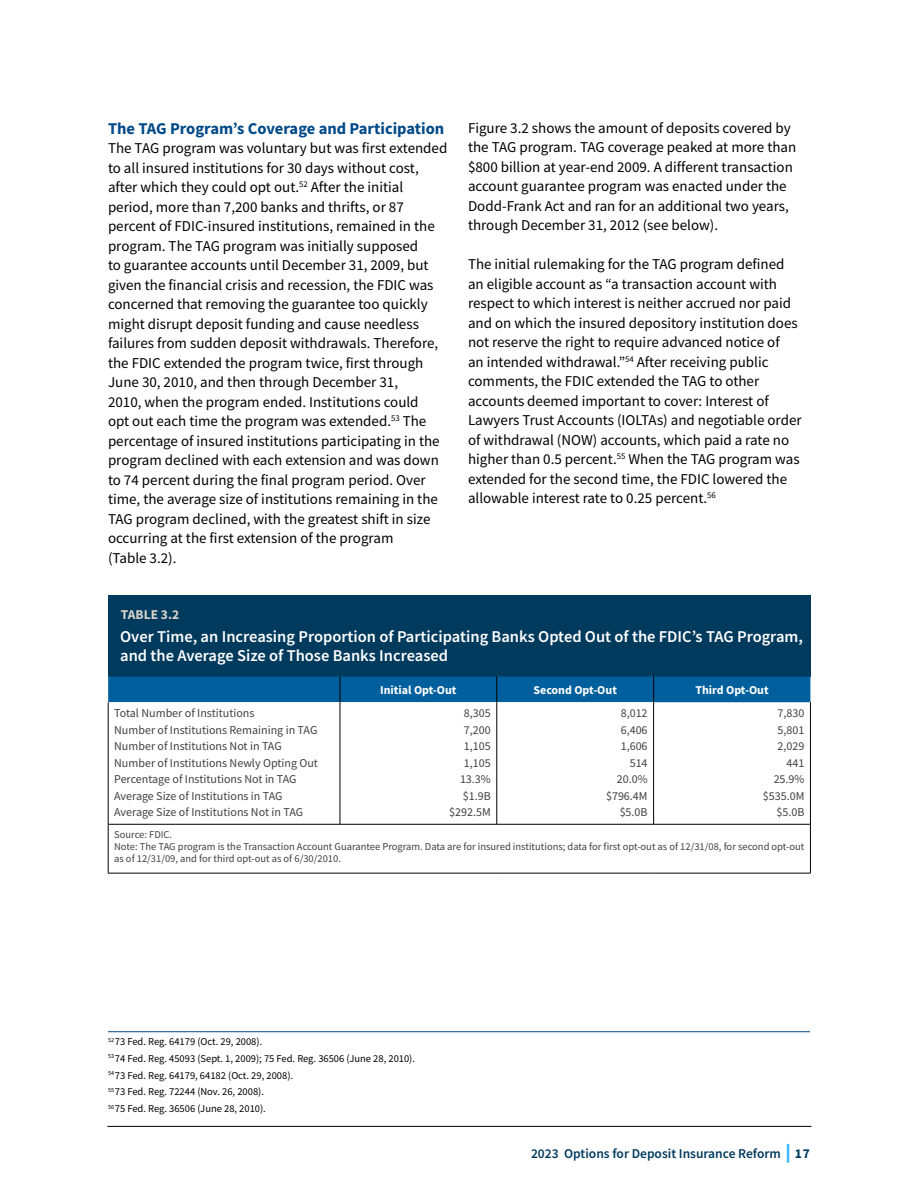
<style>
.page{position:relative;width:918px;height:1188px;background:#fff}
.page>*{position:absolute;margin:0;border:0;box-sizing:border-box;transform-origin:0 0}
.t1{font:600 16.5px/19.5px "Source Sans Pro";color:#fff}
.t2{font:700 16.5px "Source Sans Pro";color:#004988}
.t3{font:15px/19.5px "Source Sans Pro";color:#000}
.t4{font:600 13.5px "Source Sans Pro";color:#003a5d}
.t5{font:700 13.5px "Source Sans Pro";color:#d6d2cc}
.t6{font:12px "Source Sans Pro";color:#414042}
.t7{font:700 12px "Source Sans Pro";color:#fff}
.t8{font:10.5px/12px "Source Sans Pro";color:#414042}
.t9{font:10.5px/16.8px "Source Sans Pro";color:#000}
.s1{font-weight:900;font-size:17.7px;color:#38b6ff}
.s2{font-weight:700}
</style>
<div class="page">
<hr style="left:107px;top:1126px;width:704px;height:1px;background:#000">
<hr style="left:108px;top:1031px;width:702px;height:1px;background:#004988">
<div style="left:108px;top:595px;width:702px;height:82px;background:#003a5d"></div>
<svg style="left:109px;top:702px;width:701px;height:171px"></svg>
<div style="left:108px;top:677px;width:702px;height:25px;background:#005f9c"></div>
<hr style="left:108px;top:824px;width:1px;height:49px;background:#000">
<hr style="left:810px;top:824px;width:1px;height:49px;background:#000">
<hr style="left:108px;top:873px;width:232px;height:1px;background:#000">
<hr style="left:340px;top:873px;width:157px;height:1px;background:#000">
<hr style="left:497px;top:873px;width:157px;height:1px;background:#000">
<hr style="left:654px;top:873px;width:157px;height:1px;background:#000">
<hr style="left:108px;top:702px;width:1px;height:122px;background:#000">
<hr style="left:340px;top:702px;width:1px;height:122px;background:#000">
<hr style="left:497px;top:702px;width:1px;height:122px;background:#000">
<hr style="left:653px;top:702px;width:1px;height:122px;background:#000">
<hr style="left:810px;top:702px;width:1px;height:122px;background:#000">
<hr style="left:108px;top:824px;width:232px;height:1px;background:#000">
<hr style="left:340px;top:824px;width:157px;height:1px;background:#000">
<hr style="left:497px;top:824px;width:157px;height:1px;background:#000">
<hr style="left:654px;top:824px;width:157px;height:1px;background:#000">
<h3 class="t2" style="left:108px;top:117px;width:338px">The TAG Program’s Coverage and Participation</h3>
<p class="t3" style="left:108px;top:139px;width:341px">The TAG program was voluntary but was first extended to all insured institutions for 30 days without cost, after which they could opt out.<sup>52</sup> After the initial period, more than 7,200 banks and thrifts, or 87 percent of FDIC-insured institutions, remained in the program. The TAG program was initially supposed<br>to guarantee accounts until December 31, 2009, but given the financial crisis and recession, the FDIC was concerned that removing the guarantee too quickly might disrupt deposit funding and cause needless failures from sudden deposit withdrawals. Therefore, the FDIC extended the program twice, first through June 30, 2010, and then through December 31,<br>2010, when the program ended. Institutions could<br>opt out each time the program was extended.<sup>53</sup> The percentage of insured institutions participating in the program declined with each extension and was down to 74 percent during the final program period. Over time, the average size of institutions remaining in the TAG program declined, with the greatest shift in size occurring at the first extension of the program<br>(Table 3.2).</p>
<p class="t3" style="left:468px;top:118px;width:330px">Figure 3.2 shows the amount of deposits covered by the TAG program. TAG coverage peaked at more than $800 billion at year-end 2009. A different transaction account guarantee program was enacted under the Dodd-Frank Act and ran for an additional two years, through December 31, 2012 (see below).</p>
<p class="t3" style="left:468px;top:254px;width:335px">The initial rulemaking for the TAG program defined an eligible account as “a transaction account with respect to which interest is neither accrued nor paid and on which the insured depository institution does not reserve the right to require advanced notice of<br>an intended withdrawal.”<sup>54</sup> After receiving public comments, the FDIC extended the TAG to other accounts deemed important to cover: Interest of Lawyers Trust Accounts (IOLTAs) and negotiable order of withdrawal (NOW) accounts, which paid a rate no higher than 0.5 percent.<sup>55</sup> When the TAG program was extended for the second time, the FDIC lowered the allowable interest rate to 0.25 percent.<sup>56</sup></p>
<p class="t5" style="left:121px;top:605px;width:60px">TABLE 3.2</p>
<p class="t1" style="left:120px;top:626px;width:684px">Over Time, an Increasing Proportion of Participating Banks Opted Out of the FDIC’s TAG Program, and the Average Size of Those Banks Increased</p>
<p class="t7" style="left:380px;top:682px;width:78px">Initial Opt-Out</p>
<p class="t7" style="left:533px;top:682px;width:85px">Second Opt-Out</p>
<p class="t7" style="left:695px;top:682px;width:75px">Third Opt-Out</p>
<p class="t6" style="left:114px;top:706px;width:142px">Total Number of Institutions</p>
<p class="t6" style="left:114px;top:722px;width:205px">Number of Institutions Remaining in TAG</p>
<p class="t6" style="left:114px;top:739px;width:169px">Number of Institutions Not in TAG</p>
<p class="t6" style="left:114px;top:755px;width:205px">Number of Institutions Newly Opting Out</p>
<p class="t6" style="left:114px;top:772px;width:184px">Percentage of Institutions Not in TAG</p>
<p class="t6" style="left:114px;top:788px;width:170px">Average Size of Institutions in TAG</p>
<p class="t6" style="left:114px;top:805px;width:191px">Average Size of Institutions Not in TAG</p>
<p class="t6" style="left:778px;top:706px;width:28px">7,830</p>
<p class="t6" style="left:778px;top:722px;width:28px">5,801</p>
<p class="t6" style="left:778px;top:739px;width:28px">2,029</p>
<p class="t6" style="left:787px;top:755px;width:19px">441</p>
<p class="t6" style="left:774px;top:772px;width:32px">25.9%</p>
<p class="t6" style="left:763px;top:788px;width:43px">$535.0M</p>
<p class="t6" style="left:777px;top:805px;width:29px">$5.0B</p>
<p class="t8" style="left:114px;top:829px;width:692px">Source: FDIC.<br>Note: The TAG program is the Transaction Account Guarantee Program. Data are for insured institutions; data for first opt-out as of 12/31/08, for second opt-out as of 12/31/09, and for third opt-out as of 6/30/2010.</p>
<p class="t6" style="left:464px;top:706px;width:28px">8,305</p>
<p class="t6" style="left:464px;top:722px;width:28px">7,200</p>
<p class="t6" style="left:464px;top:739px;width:28px">1,105</p>
<p class="t6" style="left:464px;top:755px;width:28px">1,105</p>
<p class="t6" style="left:460px;top:772px;width:32px">13.3%</p>
<p class="t6" style="left:463px;top:788px;width:29px">$1.9B</p>
<p class="t6" style="left:449px;top:805px;width:43px">$292.5M</p>
<p class="t6" style="left:621px;top:706px;width:28px">8,012</p>
<p class="t6" style="left:621px;top:722px;width:28px">6,406</p>
<p class="t6" style="left:621px;top:739px;width:28px">1,606</p>
<p class="t6" style="left:630px;top:755px;width:19px">514</p>
<p class="t6" style="left:617px;top:772px;width:32px">20.0%</p>
<p class="t6" style="left:606px;top:788px;width:43px">$796.4M</p>
<p class="t6" style="left:620px;top:805px;width:29px">$5.0B</p>
<p class="t9" style="left:108px;top:1033px;width:309px"><sup>52</sup> 73 Fed. Reg. 64179 (Oct. 29, 2008).<br><sup>53</sup> 74 Fed. Reg. 45093 (Sept. 1, 2009); 75 Fed. Reg. 36506 (June 28, 2010).</p>
<p class="t9" style="left:108px;top:1067px;width:187px"><sup>54</sup> 73 Fed. Reg. 64179, 64182 (Oct. 29, 2008).<br><sup>55</sup> 73 Fed. Reg. 72244 (Nov. 26, 2008).<br><sup>56</sup> 75 Fed. Reg. 36506 (June 28, 2010).</p>
<p class="t4" style="left:531px;top:1144px;width:280px">2023 Options for Deposit Insurance Reform <span class="s1">|</span> <span class="s2">17</span></p>
</div>
